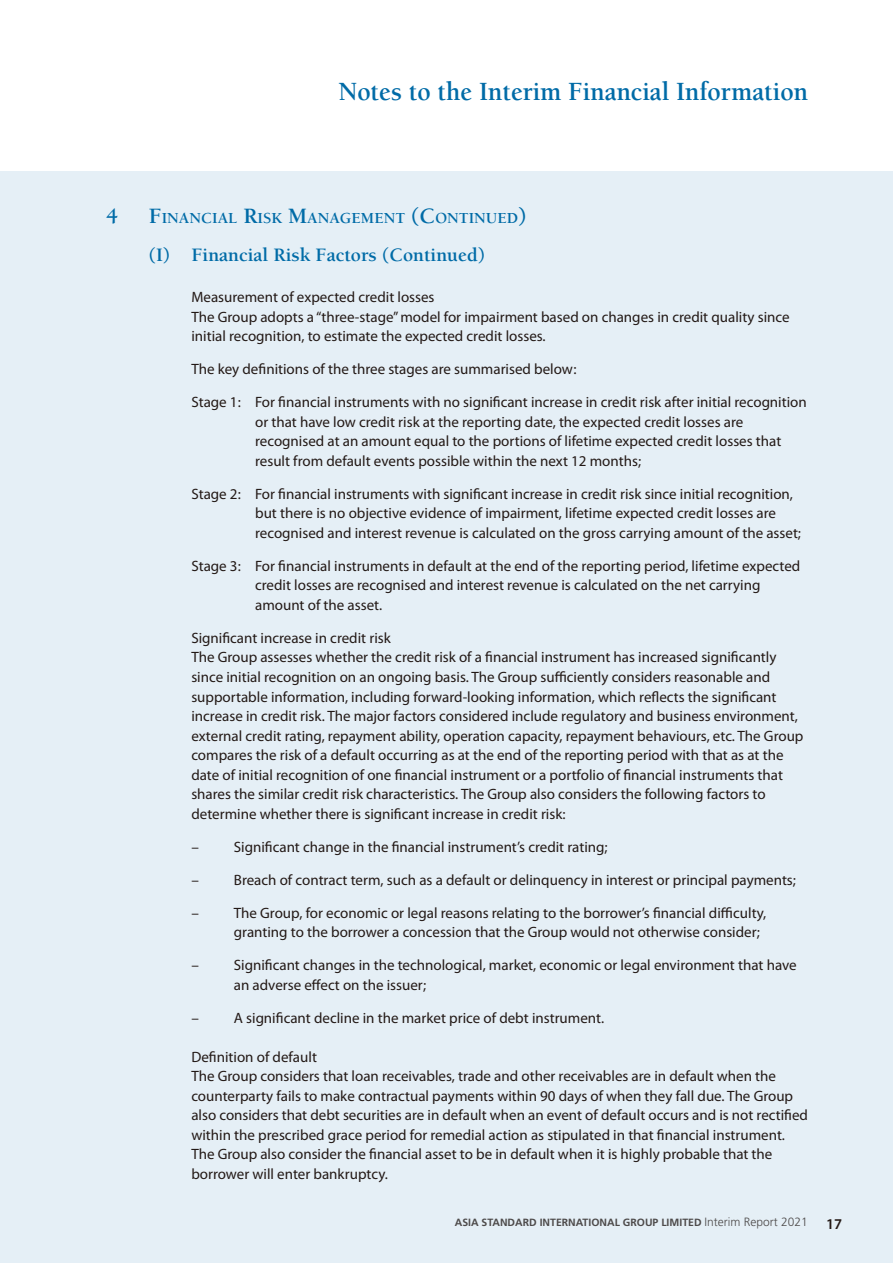
<style>
.page{position:relative;width:893px;height:1263px;background:#fff}
.page>*{position:absolute;margin:0;border:0;box-sizing:border-box;transform-origin:0 0}
.t1{font:700 27px "Berkeley Std";color:#006ba7;scale:.95 1}
.t2{font:700 22.5px "Berkeley Std";color:#006ba7}
.t3{font:700 19.5px "Berkeley Std";color:#006ba7}
.t4{font:700 15.75px "Berkeley Std";color:#006ba7}
.t5{font:15px/19.5px "Myriad Pro";color:#231916}
.t6{font:700 10.5px "Frutiger LT Std";color:#4d4a4a}
.s1{font-size:22.5px}
.s2{font-weight:300;font-size:12px}
.s3{font-family:"Myriad Pro";font-weight:600;font-size:15px;color:#231916}
</style>
<div class="page">
<div style="left:0;top:171px;width:893px;height:1092px;background:#e5eff6"></div>
<h1 class="t1" style="left:338px;top:77px;width:496px">Notes to the Interim Financial Information</h1>
<h2 class="t2" style="left:106px;top:204px;width:14px">4</h2>
<p class="t4" style="left:149px;top:209px;width:24px"><span class="s1">F</span>INANCIAL</p>
<p class="t4" style="left:243px;top:209px;width:76px"><span class="s1">R</span>ISK <span class="s1">M</span>ANAGEMENT</p>
<p class="t4" style="left:411px;top:209px;width:36px"><span class="s1">(C</span>ONTINUED</p>
<h2 class="t2" style="left:518px;top:204px;width:10px">)</h2>
<h3 class="t3" style="left:149px;top:245px;width:338px">(I) Financial Risk Factors (Continued)</h3>
<p class="t5" style="left:191px;top:287px;width:600px">Measurement of expected credit losses<br>The Group adopts a “three-stage” model for impairment based on changes in credit quality since initial recognition, to estimate the expected credit losses.</p>
<p class="t5" style="left:191px;top:359px;width:387px">The key definitions of the three stages are summarised below:</p>
<p class="t5" style="left:255px;top:392px;width:553px;text-indent:-64px">Stage 1: For financial instruments with no significant increase in credit risk after initial recognition or that have low credit risk at the reporting date, the expected credit losses are recognised at an amount equal to the portions of lifetime expected credit losses that result from default events possible within the next 12 months;</p>
<p class="t5" style="left:255px;top:484px;width:547px;text-indent:-64px">Stage 2: For financial instruments with significant increase in credit risk since initial recognition, but there is no objective evidence of impairment, lifetime expected credit losses are recognised and interest revenue is calculated on the gross carrying amount of the asset;</p>
<p class="t5" style="left:255px;top:556px;width:547px;text-indent:-64px">Stage 3: For financial instruments in default at the end of the reporting period, lifetime expected credit losses are recognised and interest revenue is calculated on the net carrying amount of the asset.</p>
<p class="t5" style="left:191px;top:628px;width:614px">Significant increase in credit risk<br>The Group assesses whether the credit risk of a financial instrument has increased significantly since initial recognition on an ongoing basis. The Group sufficiently considers reasonable and supportable information, including forward-looking information, which reflects the significant increase in credit risk. The major factors considered include regulatory and business environment, external credit rating, repayment ability, operation capacity, repayment behaviours, etc. The Group compares the risk of a default occurring as at the end of the reporting period with that as at the date of initial recognition of one financial instrument or a portfolio of financial instruments that shares the similar credit risk characteristics. The Group also considers the following factors to determine whether there is significant increase in credit risk:</p>
<p class="t5" style="left:191px;top:836px;width:418px">– Significant change in the financial instrument’s credit rating;</p>
<p class="t5" style="left:191px;top:869px;width:606px">– Breach of contract term, such as a default or delinquency in interest or principal payments;</p>
<p class="t5" style="left:234px;top:902px;width:534px;text-indent:-43px">– The Group, for economic or legal reasons relating to the borrower’s financial difficulty, granting to the borrower a concession that the Group would not otherwise consider;</p>
<p class="t5" style="left:234px;top:955px;width:564px;text-indent:-43px">– Significant changes in the technological, market, economic or legal environment that have an adverse effect on the issuer;</p>
<p class="t5" style="left:191px;top:1007px;width:414px">– A significant decline in the market price of debt instrument.</p>
<p class="t5" style="left:191px;top:1046px;width:618px">Definition of default<br>The Group considers that loan receivables, trade and other receivables are in default when the counterparty fails to make contractual payments within 90 days of when they fall due. The Group also considers that debt securities are in default when an event of default occurs and is not rectified within the prescribed grace period for remedial action as stipulated in that financial instrument.<br>The Group also consider the financial asset to be in default when it is highly probable that the borrower will enter bankruptcy.</p>
<p class="t6" style="left:455px;top:1216px;width:389px">ASIA STANDARD INTERNATIONAL GROUP LIMITED <span class="s2">Interim Report 2021</span> <span class="s3">17</span></p>
</div>
